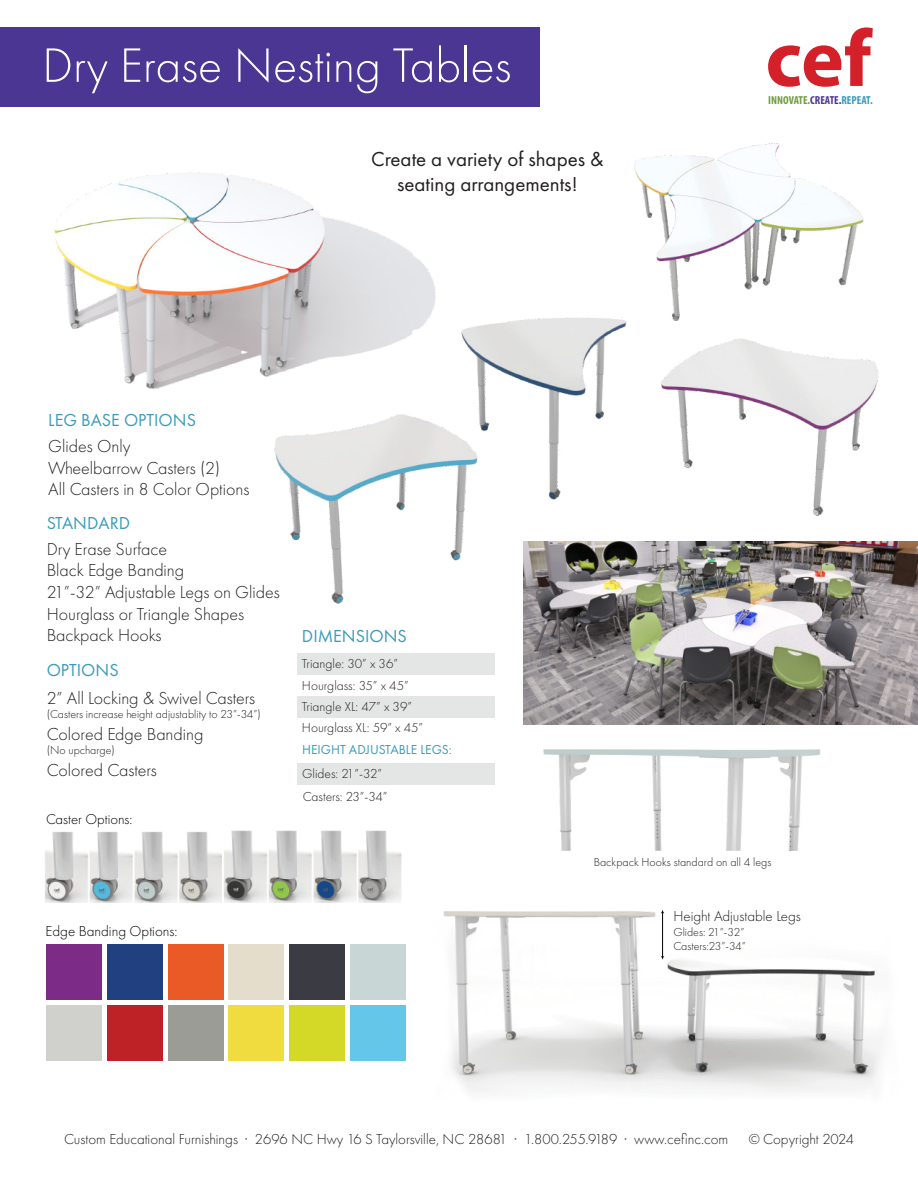
<style>
.page{position:relative;width:918px;height:1188px;background:#fff}
.page>*{position:absolute;margin:0;border:0;box-sizing:border-box;transform-origin:0 0}
.t1{font:300 50.1px "Futura PT";color:#fff}
.t2{font:21px/25.2px "Futura PT";color:#231f20;text-align:center}
.t3{font:300 18px/21.6px "Futura PT";color:#231f20}
.t4{font:18px "Futura PT";color:#3a9ab9}
.t5{font:18px "Futura PT";color:#3b9bba}
.t6{font:300 15px "Futura PT";color:#231f20}
.t7{font:300 15px "Futura PT";color:#000}
.t8{font:300 14.7px "Futura PT";color:#000}
.t9{font:300 13.5px/21.6px "Futura PT";color:#231f20}
.t10{font:13.5px "Futura PT";color:#3a9ab9}
.t11{font:300 12px/14.4px "Futura PT";color:#231f20}
.t12{font:700 condensed 11.7px "Myriad Pro";color:#709d40}
.s1{color:#4c3694}
.s2{color:#3c9cbb}
</style>
<div class="page">
<img style="left:443px;top:850px;width:438px;height:242px">
<div style="left:0;top:27px;width:540px;height:80px;background:#4c3694"></div>
<svg style="left:768px;top:27px;width:105px;height:60px"></svg>
<img style="left:524px;top:542px;width:394px;height:183px">
<img style="left:274px;top:436px;width:191px;height:168px">
<img style="left:661px;top:338px;width:218px;height:178px">
<img style="left:460px;top:317px;width:167px;height:190px">
<img style="left:634px;top:143px;width:230px;height:178px">
<div style="left:46px;top:944px;width:56px;height:56px;background:#7c2b86"></div>
<div style="left:107px;top:944px;width:56px;height:56px;background:#214080"></div>
<div style="left:46px;top:1005px;width:56px;height:56px;background:#d0d1cc"></div>
<div style="left:107px;top:1005px;width:56px;height:56px;background:#be2227"></div>
<div style="left:168px;top:1005px;width:56px;height:56px;background:#9c9c97"></div>
<div style="left:168px;top:944px;width:56px;height:56px;background:#e95a26"></div>
<div style="left:228px;top:944px;width:56px;height:56px;background:#e5ddcc"></div>
<div style="left:289px;top:944px;width:56px;height:56px;background:#3b3b44"></div>
<div style="left:350px;top:944px;width:56px;height:56px;background:#c8d6d6"></div>
<div style="left:228px;top:1005px;width:56px;height:56px;background:#f1dc40"></div>
<div style="left:289px;top:1005px;width:56px;height:56px;background:#d3d926"></div>
<div style="left:350px;top:1005px;width:56px;height:56px;background:#64c7ea"></div>
<img style="left:45px;top:832px;width:177px;height:70px">
<img style="left:224px;top:830px;width:178px;height:72px">
<img style="left:54px;top:172px;width:459px;height:264px">
<img style="left:543px;top:749px;width:278px;height:101px">
<hr style="left:662px;top:912px;width:1px;height:45px;background:#000">
<svg style="left:661px;top:910px;width:3px;height:4px"></svg>
<div style="left:297px;top:763px;width:197px;height:21px;background:#e4e5e5"></div>
<div style="left:297px;top:654px;width:198px;height:21px;background:#e4e5e5"></div>
<div style="left:297px;top:696px;width:198px;height:22px;background:#e4e5e5"></div>
<h1 class="t1" style="left:42px;top:37px;width:471px">Dry Erase Nesting Tables</h1>
<p class="t2" style="left:371px;top:146px;width:234px">Create a variety of shapes &amp; seating arrangements!</p>
<p class="t5" style="left:48px;top:409px;width:149px">LEG BASE OPTIONS</p>
<p class="t3" style="left:48px;top:435px;width:203px">Glides Only<br>Wheelbarrow Casters (2)<br>All Casters in 8 Color Options</p>
<p class="t4" style="left:47px;top:512px;width:85px">STANDARD</p>
<p class="t3" style="left:47px;top:538px;width:235px">Dry Erase Surface<br>Black Edge Banding<br>21”-32” Adjustable Legs on Glides<br>Hourglass or Triangle Shapes<br>Backpack Hooks</p>
<p class="t4" style="left:47px;top:660px;width:74px">OPTIONS</p>
<p class="t3" style="left:47px;top:687px;width:210px">2” All Locking &amp; Swivel Casters</p>
<p class="t11" style="left:47px;top:707px;width:216px">(Casters increase height adjustablity to 23”-34”)</p>
<p class="t3" style="left:47px;top:723px;width:158px">Colored Edge Banding</p>
<p class="t11" style="left:47px;top:743px;width:70px">(No upcharge)</p>
<p class="t3" style="left:47px;top:759px;width:112px">Colored Casters</p>
<p class="t8" style="left:46px;top:810px;width:88px">Caster Options:</p>
<p class="t4" style="left:302px;top:625px;width:106px">DIMENSIONS</p>
<p class="t9" style="left:302px;top:653px;width:108px">Triangle: 30” x 36”<br>Hourglass: 35” x 45”</p>
<p class="t9" style="left:302px;top:696px;width:123px">Triangle XL: 47” x 39”<br>Hourglass XL: 59” x 45”</p>
<p class="t9" style="left:302px;top:763px;width:87px;line-height:22.5px">Glides: 21”-32”<br>Casters: 23”-34”</p>
<p class="t10" style="left:302px;top:742px;width:151px">HEIGHT ADJUSTABLE LEGS:</p>
<p class="t12" style="left:768px;top:93px;width:106px">INNOVATE.<span class="s1">CREATE.</span><span class="s2">REPEAT.</span></p>
<p class="t7" style="left:46px;top:922px;width:133px">Edge Banding Options:</p>
<p class="t11" style="left:594px;top:855px;width:179px">Backpack Hooks standard on all 4 legs</p>
<p class="t6" style="left:673px;top:908px;width:129px">Height Adjustable Legs</p>
<p class="t11" style="left:673px;top:924px;width:74px">Glides: 21”-32”<br>Casters:23”-34”</p>
<p class="t6" style="left:64px;top:1131px;width:666px">Custom Educational Furnishings · 2696 NC Hwy 16 S Taylorsville, NC 28681 · 1.800.255.9189 · www.cefinc.com</p>
<p class="t6" style="left:749px;top:1131px;width:107px">© Copyright 2024</p>
</div>
